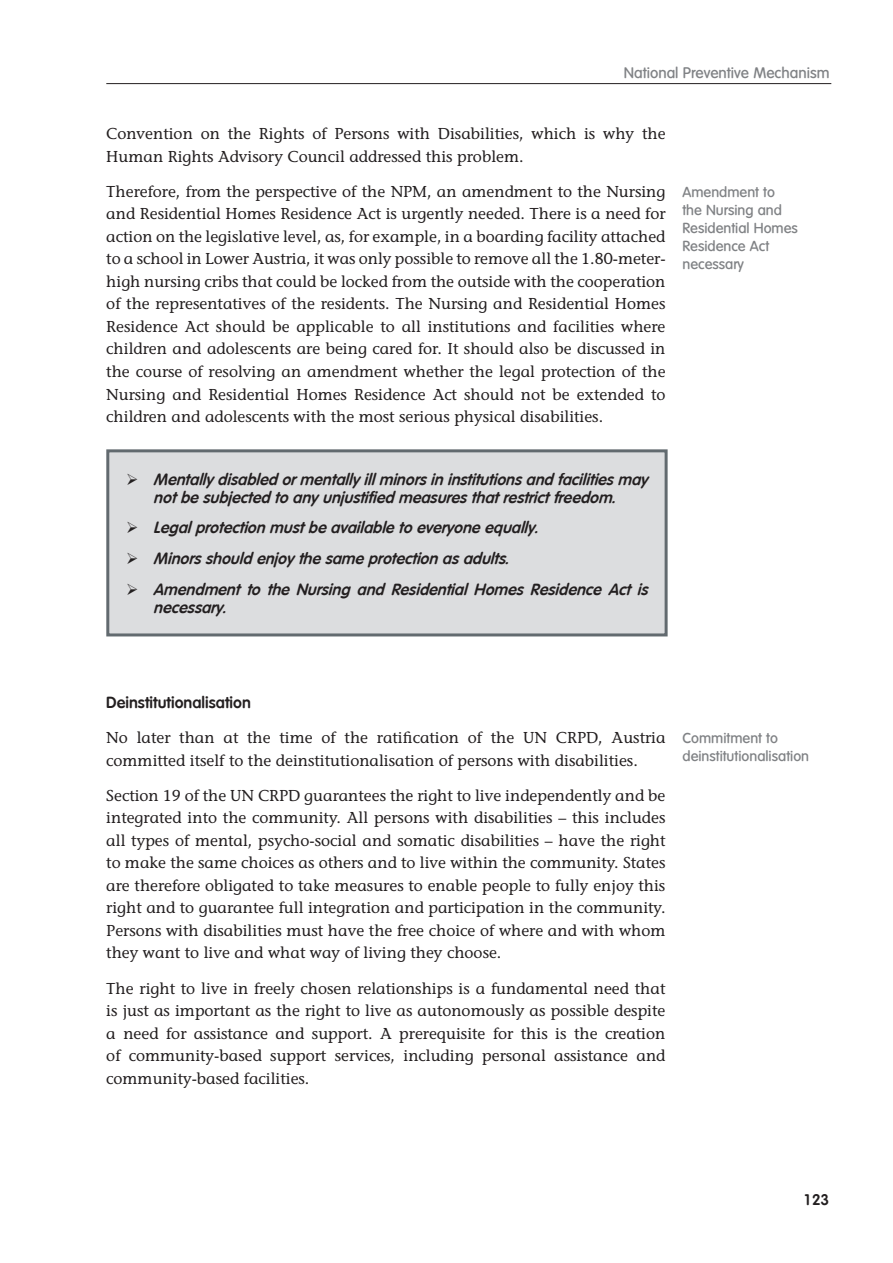
<style>
.page{position:relative;width:893px;height:1263px;background:#fff}
.page>*{position:absolute;margin:0;border:0;box-sizing:border-box;transform-origin:0 0}
.Fliesstext{font:500 15.75px/22.5px "Stone Informal Std";color:#231f20;text-align:justify}
.t1{font:italic 600 15.75px/30.8px "Volkswagen";color:#231f20}
.Fliesstext-2{font:600 15.75px "Volkswagen";color:#231f20}
.Kopfzeilelinks{font:500 15px "Volkswagen";color:#808285}
.t2{font:600 15px "Volkswagen";color:#231f20}
.t3{font:500 14.25px/18px "Volkswagen";color:#808285}
</style>
<div class="page">
<hr style="left:106px;top:83px;width:725px;height:1px;background:#231f20">
<div style="left:108px;top:451px;width:558px;height:184px;background:#dcdddf"></div>
<div style="left:106px;top:449px;width:562px;height:187px;border:3px solid #626a6f"></div>
<p class="Kopfzeilelinks" style="left:624px;top:64px;width:207px">National Preventive Mechanism</p>
<p class="Fliesstext" style="left:106px;top:122px;width:561px">Convention on the Rights of Persons with Disabilities, which is why the<br>Human Rights Advisory Council addressed this problem.</p>
<p class="Fliesstext" style="left:106px;top:180px;width:561px">Therefore, from the perspective of the NPM, an amendment to the Nursing and Residential Homes Residence Act is urgently needed. There is a need for action on the legislative level, as, for example, in a boarding facility attached to a school in Lower Austria, it was only possible to remove all the 1.80-meter&shy;high nursing cribs that could be locked from the outside with the cooperation of the representatives of the residents. The Nursing and Residential Homes Residence Act should be applicable to all institutions and facilities where children and adolescents are being cared for. It should also be discussed in the course of resolving an amendment whether the legal protection of the Nursing and Residential Homes Residence Act should not be extended to children and adolescents with the most serious physical disabilities.</p>
<p class="t3" style="left:682px;top:183px;width:117px">Amendment to the Nursing and<br>Residential Homes<br>Residence Act necessary</p>
<p class="t1" style="left:153px;top:470px;width:496px;line-height:18px">Mentally disabledormentally illminorsininstitutionsandfacilitiesmay notbesubjectedtoany unjustifiedmeasuresthatrestrictfreedom.</p>
<p class="t1" style="left:153px;top:512px;width:501px">Legalprotectionmustbeavailabletoeveryoneequally.<br>Minorsshouldenjoy thesameprotectionasadults.<br>Amendment to the Nursing and Residential Homes Residence Act is</p>
<p class="t1" style="left:153px;top:592px;width:79px">necessary.</p>
<p class="Fliesstext-2" style="left:106px;top:693px;width:146px">Deinstitutionalisation</p>
<p class="Fliesstext" style="left:106px;top:726px;width:561px">No later than at the time of the ratification of the UN CRPD, Austria committed itself to the deinstitutionalisation of persons with disabilities.</p>
<p class="Fliesstext" style="left:106px;top:784px;width:561px">Section 19 of the UN CRPD guarantees the right to live independently and be integrated into the community. All persons with disabilities – this includes all types of mental, psycho-social and somatic disabilities – have the right to make the same choices as others and to live within the community. States are therefore obligated to take measures to enable people to fully enjoy this right and to guarantee full integration and participation in the community.<br>Persons with disabilities must have the free choice of where and with whom they want to live and what way of living they choose.</p>
<p class="Fliesstext" style="left:106px;top:977px;width:561px">The right to live in freely chosen relationships is a fundamental need that is just as important as the right to live as autonomously as possible despite a need for assistance and support. A prerequisite for this is the creation of community-based support services, including personal assistance and community-based facilities.</p>
<p class="t3" style="left:682px;top:729px;width:128px">Commitment to deinstitutionalisation</p>
<p class="t2" style="left:803px;top:1191px;width:27px">123</p>
</div>
